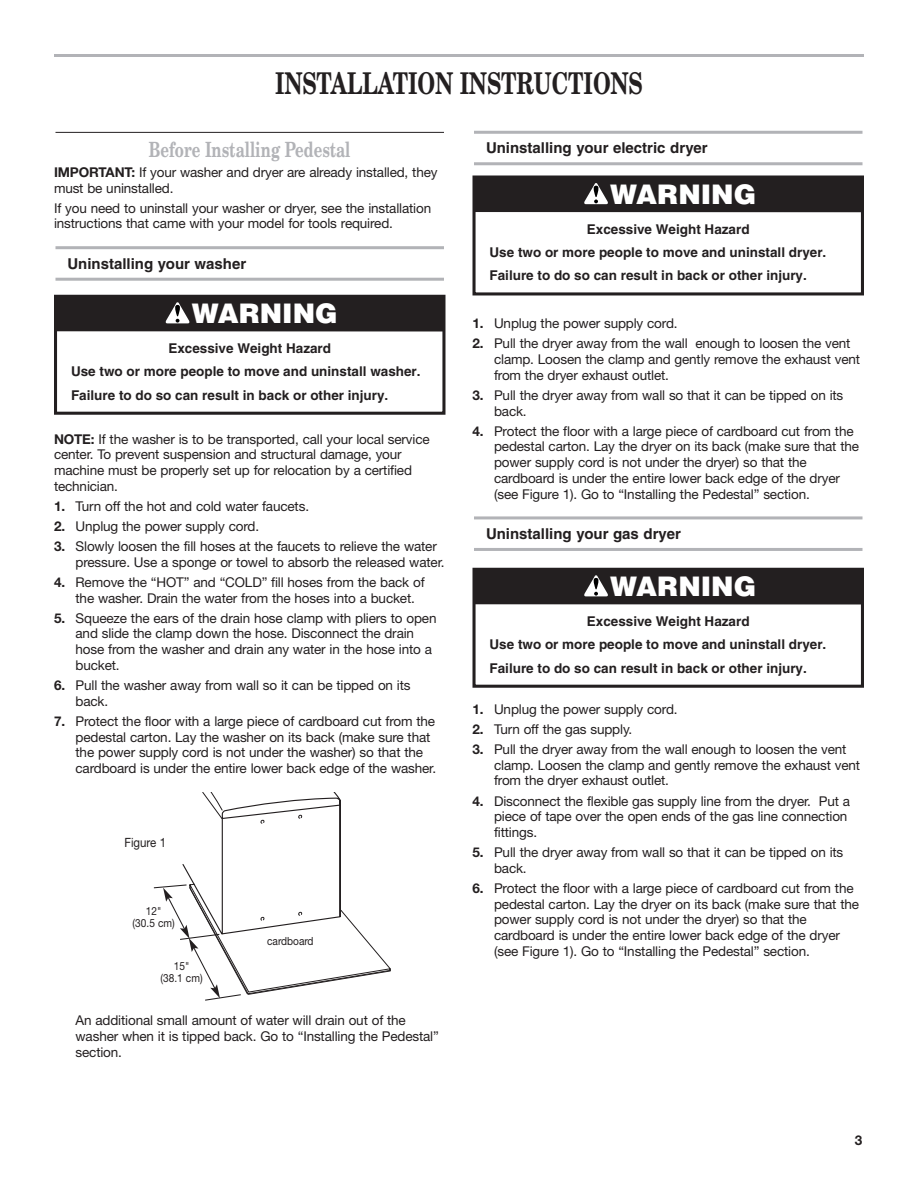
<style>
.page{position:relative;width:918px;height:1188px;background:#fff}
.page>*{position:absolute;margin:0;border:0;box-sizing:border-box;transform-origin:0 0}
.t1{font:700 30px "New Century Schlbk";color:#231f20;scale:.71 1}
.t2{font:900 27px "Helvetica";color:#fff}
.t3{font:700 21px "New Century Schlbk";color:#b2b3b7;scale:.71 1}
.t4{font:700 15px "Helvetica";color:#231f20}
.t5{font:13.5px/15.8px "Helvetica Neue";letter-spacing:-.01em;color:#231f20}
.t6{font:700 13.5px/23.2px "Helvetica";color:#231f20}
.t7{font:700 13.5px "Helvetica Neue";color:#231f20}
.t8{font:12.75px "Helvetica Neue";color:#231f20;scale:.9 1}
.t9{font:11.25px/12px "Helvetica Neue";color:#231f20;text-align:center;scale:.9 1}
.s1{font-weight:700}
</style>
<div class="page">
<hr style="left:474px;top:548px;width:388px;height:3px;background:#b2b3b7">
<hr style="left:474px;top:516px;width:388px;height:3px;background:#b2b3b7">
<hr style="left:474px;top:162px;width:388px;height:3px;background:#b2b3b7">
<hr style="left:474px;top:131px;width:388px;height:3px;background:#b2b3b7">
<hr style="left:56px;top:278px;width:388px;height:3px;background:#b2b3b7">
<hr style="left:56px;top:246px;width:388px;height:3px;background:#b2b3b7">
<hr style="left:56px;top:132px;width:388px;height:1px;background:#231f20">
<svg style="left:153px;top:792px;width:238px;height:209px"></svg>
<hr style="left:54px;top:54px;width:810px;height:3px;background:#b2b3b7">
<div style="left:54px;top:295px;width:391px;height:120px;border:3px solid #231f20"></div>
<div style="left:56px;top:295px;width:388px;height:37px;background:#231f20"></div>
<svg style="left:165px;top:302px;width:25px;height:21px"></svg>
<div style="left:472px;top:176px;width:392px;height:119px;border:3px solid #231f20"></div>
<div style="left:474px;top:176px;width:388px;height:36px;background:#231f20"></div>
<svg style="left:584px;top:183px;width:24px;height:21px"></svg>
<div style="left:472px;top:568px;width:392px;height:120px;border:3px solid #231f20"></div>
<div style="left:474px;top:568px;width:388px;height:37px;background:#231f20"></div>
<svg style="left:584px;top:575px;width:24px;height:21px"></svg>
<h1 class="t1" style="left:275px;top:72px;width:519px">INSTALLATION INSTRUCTIONS</h1>
<h3 class="t3" style="left:149px;top:141px;width:285px">Before Installing Pedestal</h3>
<p class="t5" style="left:54px;top:165px;width:385px"><span class="s1">IMPORTANT:</span> If your washer and dryer are already installed, they must be uninstalled.</p>
<p class="t5" style="left:54px;top:201px;width:379px">If you need to uninstall your washer or dryer, see the installation instructions that came with your model for tools required.</p>
<p class="t4" style="left:68px;top:258px;width:180px">Uninstalling your washer</p>
<h2 class="t2" style="left:192px;top:304px;width:148px">WARNING</h2>
<p class="t6" style="left:71px;top:338px;width:351px;text-indent:97px">Excessive Weight Hazard<br>Use two or more people to move and uninstall washer.<br>Failure to do so can result in back or other injury.</p>
<p class="t5" style="left:54px;top:432px;width:377px"><span class="s1">NOTE:</span> If the washer is to be transported, call your local service center. To prevent suspension and structural damage, your machine must be properly set up for relocation by a certified technician.</p>
<p class="t5" style="left:54px;top:500px;width:257px"><span class="s1">1.</span> Turn off the hot and cold water faucets.</p>
<p class="t5" style="left:54px;top:520px;width:207px"><span class="s1">2.</span> Unplug the power supply cord.</p>
<p class="t5" style="left:76px;top:540px;width:370px;text-indent:-22px"><span class="s1">3.</span> Slowly loosen the fill hoses at the faucets to relieve the water pressure. Use a sponge or towel to absorb the released water.</p>
<p class="t5" style="left:76px;top:576px;width:351px;text-indent:-22px"><span class="s1">4.</span> Remove the “HOT” and “COLD” fill hoses from the back of the washer. Drain the water from the hoses into a bucket.</p>
<p class="t5" style="left:76px;top:611px;width:363px;text-indent:-22px"><span class="s1">5.</span> Squeeze the ears of the drain hose clamp with pliers to open and slide the clamp down the hose. Disconnect the drain hose from the washer and drain any water in the hose into a bucket.</p>
<p class="t5" style="left:76px;top:679px;width:337px;text-indent:-22px"><span class="s1">6.</span> Pull the washer away from wall so it can be tipped on its back.</p>
<p class="t5" style="left:76px;top:714px;width:362px;text-indent:-22px"><span class="s1">7.</span> Protect the floor with a large piece of cardboard cut from the pedestal carton. Lay the washer on its back (make sure that the power supply cord is not under the washer) so that the cardboard is under the entire lower back edge of the washer.</p>
<p class="t8" style="left:124px;top:838px;width:48px">Figure 1</p>
<p class="t9" style="left:133px;top:906px;width:48px">12"<br>(30.5 cm)</p>
<p class="t9" style="left:161px;top:961px;width:48px">15"<br>(38.1 cm)</p>
<p class="t9" style="left:267px;top:936px;width:53px">cardboard</p>
<p class="t5" style="left:76px;top:1014px;width:365px">An additional small amount of water will drain out of the washer when it is tipped back. Go to “Installing the Pedestal” section.</p>
<p class="t4" style="left:486px;top:142px;width:223px">Uninstalling your electric dryer</p>
<h2 class="t2" style="left:610px;top:185px;width:148px">WARNING</h2>
<p class="t6" style="left:490px;top:219px;width:338px;text-indent:97px">Excessive Weight Hazard<br>Use two or more people to move and uninstall dryer.<br>Failure to do so can result in back or other injury.</p>
<p class="t5" style="left:472px;top:317px;width:207px"><span class="s1">1.</span> Unplug the power supply cord.</p>
<p class="t5" style="left:494px;top:337px;width:368px;text-indent:-22px"><span class="s1">2.</span> Pull the dryer away from the wall enough to loosen the vent clamp. Loosen the clamp and gently remove the exhaust vent from the dryer exhaust outlet.</p>
<p class="t5" style="left:494px;top:388px;width:351px;text-indent:-22px"><span class="s1">3.</span> Pull the dryer away from wall so that it can be tipped on its back.</p>
<p class="t5" style="left:494px;top:424px;width:367px;text-indent:-22px"><span class="s1">4.</span> Protect the floor with a large piece of cardboard cut from the pedestal carton. Lay the dryer on its back (make sure that the power supply cord is not under the dryer) so that the cardboard is under the entire lower back edge of the dryer (see Figure 1). Go to “Installing the Pedestal” section.</p>
<p class="t4" style="left:486px;top:528px;width:197px">Uninstalling your gas dryer</p>
<h2 class="t2" style="left:610px;top:577px;width:148px">WARNING</h2>
<p class="t6" style="left:490px;top:611px;width:338px;text-indent:97px">Excessive Weight Hazard<br>Use two or more people to move and uninstall dryer.<br>Failure to do so can result in back or other injury.</p>
<p class="t5" style="left:472px;top:702px;width:207px"><span class="s1">1.</span> Unplug the power supply cord.</p>
<p class="t5" style="left:472px;top:723px;width:161px"><span class="s1">2.</span> Turn off the gas supply.</p>
<p class="t5" style="left:494px;top:743px;width:368px;text-indent:-22px"><span class="s1">3.</span> Pull the dryer away from the wall enough to loosen the vent clamp. Loosen the clamp and gently remove the exhaust vent from the dryer exhaust outlet.</p>
<p class="t5" style="left:494px;top:794px;width:357px;text-indent:-22px"><span class="s1">4.</span> Disconnect the flexible gas supply line from the dryer. Put a piece of tape over the open ends of the gas line connection fittings.</p>
<p class="t5" style="left:494px;top:846px;width:351px;text-indent:-22px"><span class="s1">5.</span> Pull the dryer away from wall so that it can be tipped on its back.</p>
<p class="t5" style="left:494px;top:882px;width:367px;text-indent:-22px"><span class="s1">6.</span> Protect the floor with a large piece of cardboard cut from the pedestal carton. Lay the dryer on its back (make sure that the power supply cord is not under the dryer) so that the cardboard is under the entire lower back edge of the dryer (see Figure 1). Go to “Installing the Pedestal” section.</p>
<p class="t7" style="left:855px;top:1135px;width:9px">3</p>
</div>
